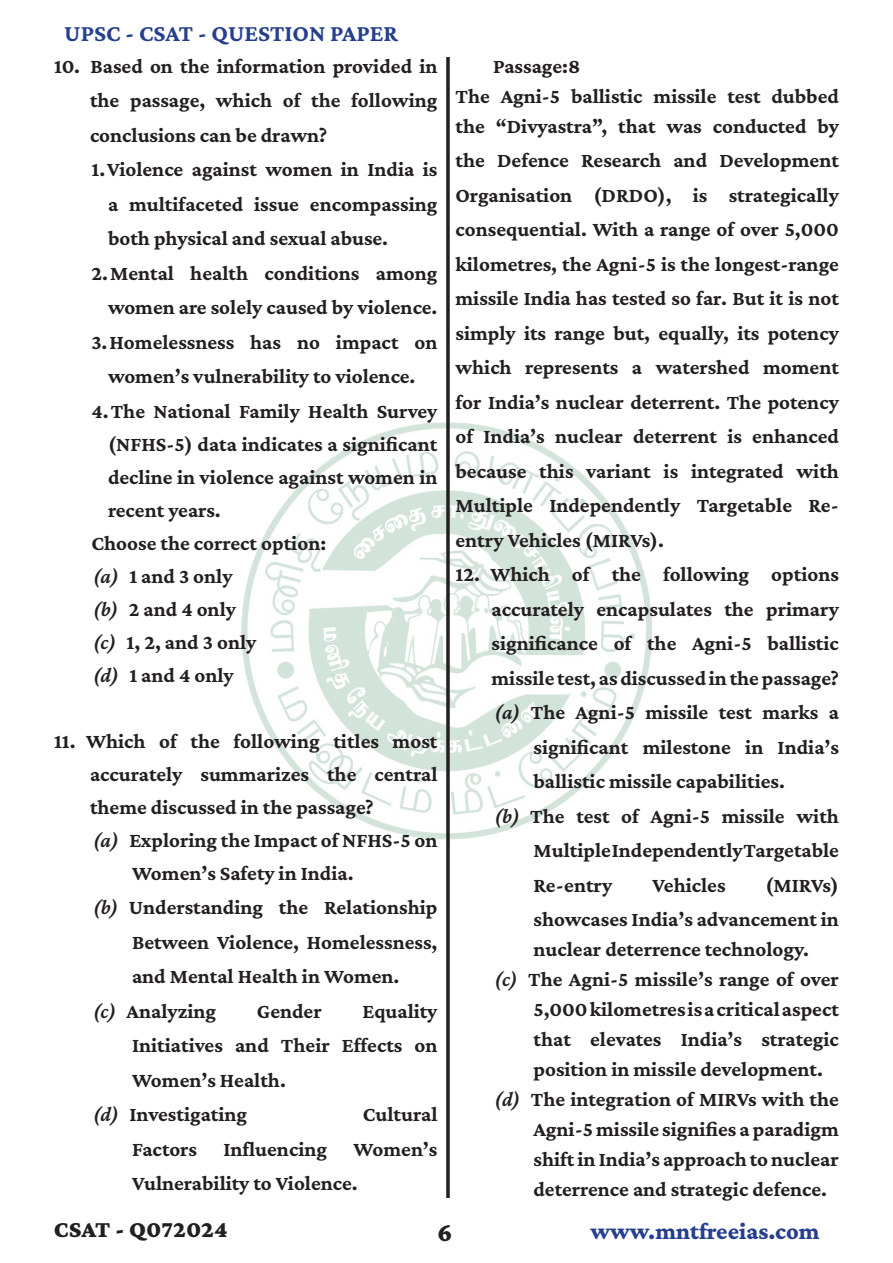
<style>
.page{position:relative;width:893px;height:1263px;background:#fff}
.page>*{position:absolute;margin:0;border:0;box-sizing:border-box;transform-origin:0 0}
.t1{font:900 27px "Crimson Pro";color:#231f20}
.t2{font:700 24px "Crimson Pro";color:#253f8e}
.t3{font:800 24px "Crimson Pro";color:#253f8e}
.t4{font:900 24px "Crimson Pro";color:#231f20}
.Bold_-_Full_Just{font:700 21px/34.5px "Crimson Pro";color:#231f20;text-align:justify}
.BOLD{font:700 21px "Crimson Pro";color:#231f20}
.s1{font-weight:600;font-style:italic}
</style>
<div class="page">
<img style="left:241px;top:417px;width:411px;height:427px">
<hr style="left:446px;top:57px;width:3px;height:1141px;background:#231f20">
<p class="t2" style="left:64px;top:18px;width:335px">UPSC - CSAT - QUESTION PAPER</p>
<p class="Bold_-_Full_Just" style="left:90px;top:48px;width:349px;text-indent:-36px">10. Based on the information provided in the passage, which of the following conclusions can be drawn?</p>
<p class="Bold_-_Full_Just" style="left:108px;top:152px;width:331px;text-indent:-16px">1. Violence against women in India is a multifaceted issue encompassing both physical and sexual abuse.</p>
<p class="Bold_-_Full_Just" style="left:92px;top:255px;width:347px;text-align:right">2. Mental health conditions among women are solely caused by violence.</p>
<p class="Bold_-_Full_Just" style="left:92px;top:324px;width:347px;text-align:center">3. Homelessness has no impact on women’s vulnerability to violence.</p>
<p class="Bold_-_Full_Just" style="left:108px;top:394px;width:331px;line-height:33px;text-indent:-16px">4. The National Family Health Survey (NFHS-5) data indicates a significant decline in violence against women in recent years.</p>
<p class="BOLD" style="left:92px;top:530px;width:236px">Choose the correct option:</p>
<p class="Bold_-_Full_Just" style="left:93px;top:558px;width:141px"><span class="s1">(a)</span> 1 and 3 only</p>
<p class="Bold_-_Full_Just" style="left:93px;top:591px;width:145px"><span class="s1">(b)</span> 2 and 4 only</p>
<p class="Bold_-_Full_Just" style="left:93px;top:624px;width:165px"><span class="s1">(c)</span> 1, 2, and 3 only</p>
<p class="Bold_-_Full_Just" style="left:93px;top:657px;width:142px"><span class="s1">(d)</span> 1 and 4 only</p>
<p class="Bold_-_Full_Just" style="left:90px;top:724px;width:349px;line-height:33px;text-indent:-36px">11. Which of the following titles most accurately summarizes the central theme discussed in the passage?</p>
<p class="Bold_-_Full_Just" style="left:132px;top:823px;width:307px;line-height:33px;text-indent:-39px"><span class="s1">(a)</span> Exploring the Impact of NFHS-5 on<br>Women’s Safety in India.</p>
<p class="Bold_-_Full_Just" style="left:132px;top:890px;width:307px;text-indent:-39px"><span class="s1">(b)</span> Understanding the Relationship Between Violence, Homelessness, and Mental Health in Women.</p>
<p class="Bold_-_Full_Just" style="left:93px;top:993px;width:125px"><span class="s1">(c)</span> Analyzing</p>
<p class="Bold_-_Full_Just" style="left:257px;top:993px;width:67px">Gender</p>
<p class="Bold_-_Full_Just" style="left:132px;top:993px;width:307px;text-indent:230px">Equality Initiatives and Their Effects on Women’s Health.</p>
<p class="Bold_-_Full_Just" style="left:93px;top:1097px;width:156px"><span class="s1">(d)</span> Investigating</p>
<p class="Bold_-_Full_Just" style="left:363px;top:1097px;width:76px">Cultural</p>
<p class="Bold_-_Full_Just" style="left:132px;top:1131px;width:66px">Factors</p>
<p class="Bold_-_Full_Just" style="left:223px;top:1131px;width:105px">Influencing</p>
<p class="Bold_-_Full_Just" style="left:132px;top:1131px;width:307px;text-indent:222px">Women’s<br>Vulnerability to Violence.</p>
<p class="BOLD" style="left:493px;top:53px;width:89px">Passage:8</p>
<p class="Bold_-_Full_Just" style="left:455px;top:81px;width:385px;line-height:30px">The Agni-5 ballistic missile test dubbed the “Divyastra”, that was conducted by</p>
<p class="Bold_-_Full_Just" style="left:455px;top:143px;width:385px">the Defence Research and Development Organisation (DRDO), is strategically consequential. With a range of over 5,000 kilometres, the Agni-5 is the longest-range missile India has tested so far. But it is not simply its range but, equally, its potency which represents a watershed moment for India’s nuclear deterrent. The potency of India’s nuclear deterrent is enhanced because this variant is integrated with Multiple Independently Targetable Re&shy;entry Vehicles (MIRVs).</p>
<p class="Bold_-_Full_Just" style="left:491px;top:557px;width:349px;text-indent:-36px">12. Which of the following options accurately encapsulates the primary significance of the Agni-5 ballistic missile test, as discussed in the passage?</p>
<p class="Bold_-_Full_Just" style="left:533px;top:695px;width:307px;text-indent:-39px"><span class="s1">(a)</span> The Agni-5 missile test marks a significant milestone in India’s ballistic missile capabilities.</p>
<p class="Bold_-_Full_Just" style="left:533px;top:798px;width:307px;text-indent:-39px"><span class="s1">(b)</span> The test of Agni-5 missile with Multiple Independently Targetable Re-entry</p>
<p class="Bold_-_Full_Just" style="left:533px;top:867px;width:307px;text-align:right">(MIRVs)<br>showcases India’s advancement in</p>
<p class="Bold_-_Full_Just" style="left:533px;top:932px;width:277px">nuclear deterrence technology.</p>
<p class="Bold_-_Full_Just" style="left:533px;top:964px;width:307px;line-height:30px;text-indent:-39px"><span class="s1">(c)</span> The Agni-5 missile’s range of over 5,000 kilometres is a critical aspect that elevates India’s strategic position in missile development.</p>
<p class="Bold_-_Full_Just" style="left:533px;top:1084px;width:307px;line-height:30px;text-indent:-39px"><span class="s1">(d)</span> The integration of MIRVs with the Agni-5 missile signifies a paradigm shift in India’s approach to nuclear deterrence and strategic defence.</p>
<p class="Bold_-_Full_Just" style="left:652px;top:867px;width:75px">Vehicles</p>
<p class="t4" style="left:54px;top:1214px;width:175px">CSAT - Q072024</p>
<p class="t1" style="left:437px;top:1215px;width:17px">6</p>
<p class="t3" style="left:591px;top:1216px;width:231px">www.mntfreeias.com</p>
</div>
